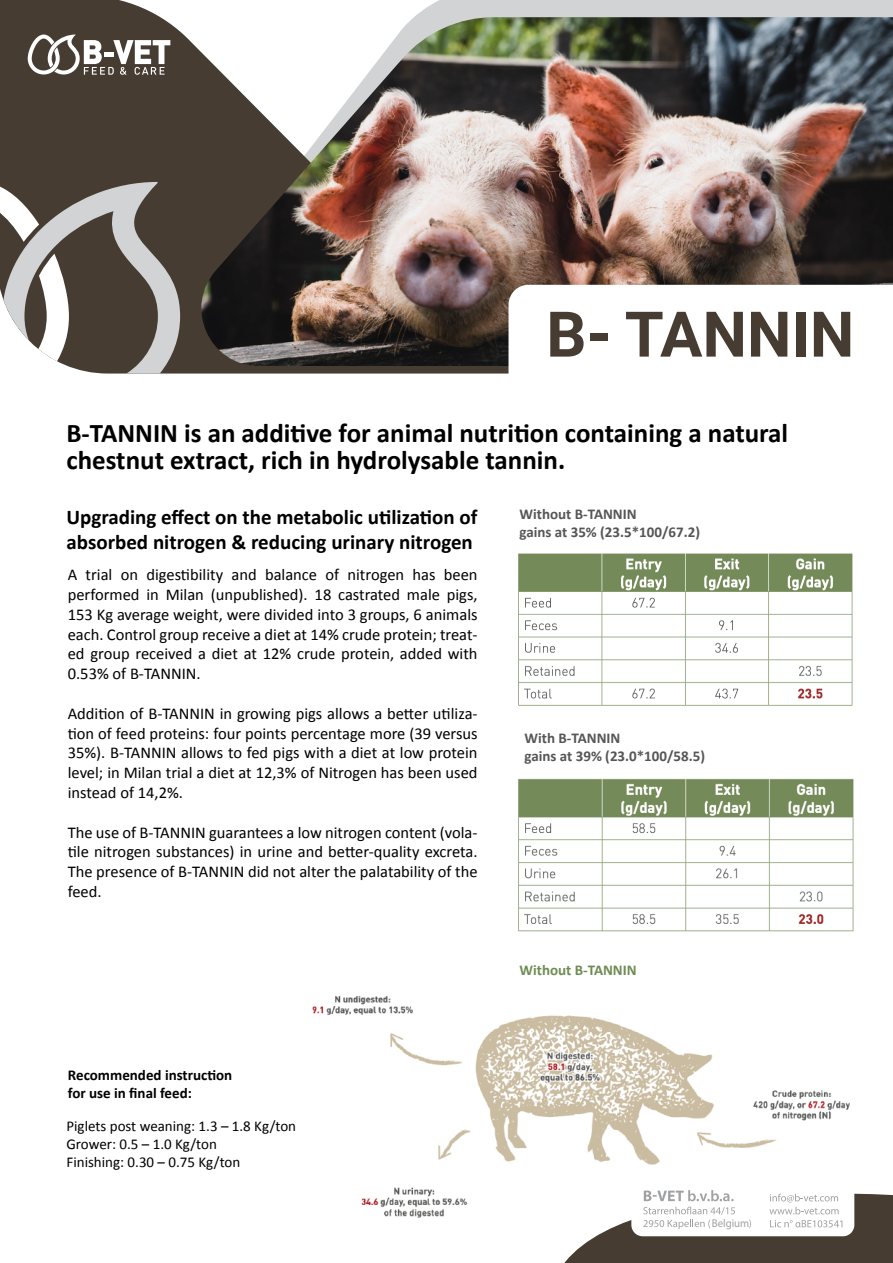
<style>
.page{position:relative;width:893px;height:1263px;background:#fff}
.page>*{position:absolute;margin:0;border:0;box-sizing:border-box;transform-origin:0 0}
.t1{font:700 63px "Roboto";color:#463c32}
.t2{font:700 27px/27px "Calibri";color:#000}
.t3{font:700 21px/25.2px "Calibri";color:#000}
.t4{font:16.5px/19.8px "Calibri";color:#000;text-align:justify}
.t5{font:700 15px/18px "Calibri";color:#575656}
.t6{font:15px/18px "Calibri";color:#000}
.t7{font:700 15px/18px "Calibri";color:#000}
.t8{font:700 15px "Calibri";color:#6e8c52}
.t9{font:11.4px "Myriad Pro";color:#9fa1a3;scale:.96 1}
</style>
<div class="page">
<img style="left:312px;top:996px;width:538px;height:222px">
<img style="left:518px;top:553px;width:335px;height:153px">
<div style="left:518px;top:0;width:375px;height:17px;background:#d1d3d4"></div>
<svg style="left:0;top:0;width:518px;height:373px;background:#635b52"></svg>
<svg style="left:0;top:182px;width:180px;height:191px"></svg>
<svg style="left:28px;top:35px;width:142px;height:40px"></svg>
<div style="left:104px;top:52px;width:10px;height:5px;background:#fff"></div>
<img style="left:196px;top:17px;width:697px;height:349px">
<svg style="left:508px;top:285px;width:385px;height:89px"></svg>
<img style="left:518px;top:778px;width:336px;height:154px">
<svg style="left:558px;top:1167px;width:335px;height:96px"></svg>
<h1 class="t1" style="left:546px;top:290px;width:310px">B- TANNIN</h1>
<h2 class="t2" style="left:66px;top:418px;width:723px">B-TANNIN is an additive for animal nutrition containing a natural chestnut extract, rich in hydrolysable tannin.</h2>
<p class="t3" style="left:66px;top:503px;width:412px">Upgrading effect on the metabolic utilization of absorbed nitrogen &amp; reducing urinary nitrogen</p>
<p class="t4" style="left:68px;top:564px;width:411px">A trial on digestibility and balance of nitrogen has been performed in Milan (unpublished). 18 castrated male pigs, 153 Kg average weight, were divided into 3 groups, 6 animals each. Control group receive a diet at 14% crude protein; treat&shy;ed group received a diet at 12% crude protein, added with 0.53% of B-TANNIN.</p>
<p class="t4" style="left:68px;top:703px;width:411px">Addition of B-TANNIN in growing pigs allows a better utiliza&shy;tion of feed proteins: four points percentage more (39 versus 35%). B-TANNIN allows to fed pigs with a diet at low protein level; in Milan trial a diet at 12,3% of Nitrogen has been used instead of 14,2%.</p>
<p class="t4" style="left:68px;top:822px;width:411px">The use of B-TANNIN guarantees a low nitrogen content (vola&shy;tile nitrogen substances) in urine and better-quality excreta.<br>The presence of B-TANNIN did not alter the palatability of the feed.</p>
<p class="t7" style="left:68px;top:1065px;width:166px">Recommended instruction for use in final feed:</p>
<p class="t6" style="left:66px;top:1116px;width:231px">Piglets post weaning: 1.3 – 1.8 Kg/ton<br>Grower: 0.5 – 1.0 Kg/ton<br>Finishing: 0.30 – 0.75 Kg/ton</p>
<p class="t5" style="left:519px;top:505px;width:182px">Without B-TANNIN<br>gains at 35% (23.5*100/67.2)</p>
<p class="t5" style="left:525px;top:729px;width:182px">With B-TANNIN<br>gains at 39% (23.0*100/58.5)</p>
<p class="t8" style="left:519px;top:959px;width:119px">Without B-TANNIN</p>
<p class="t9" style="left:712px;top:1216px;width:41px">Belgium</p>
</div>
